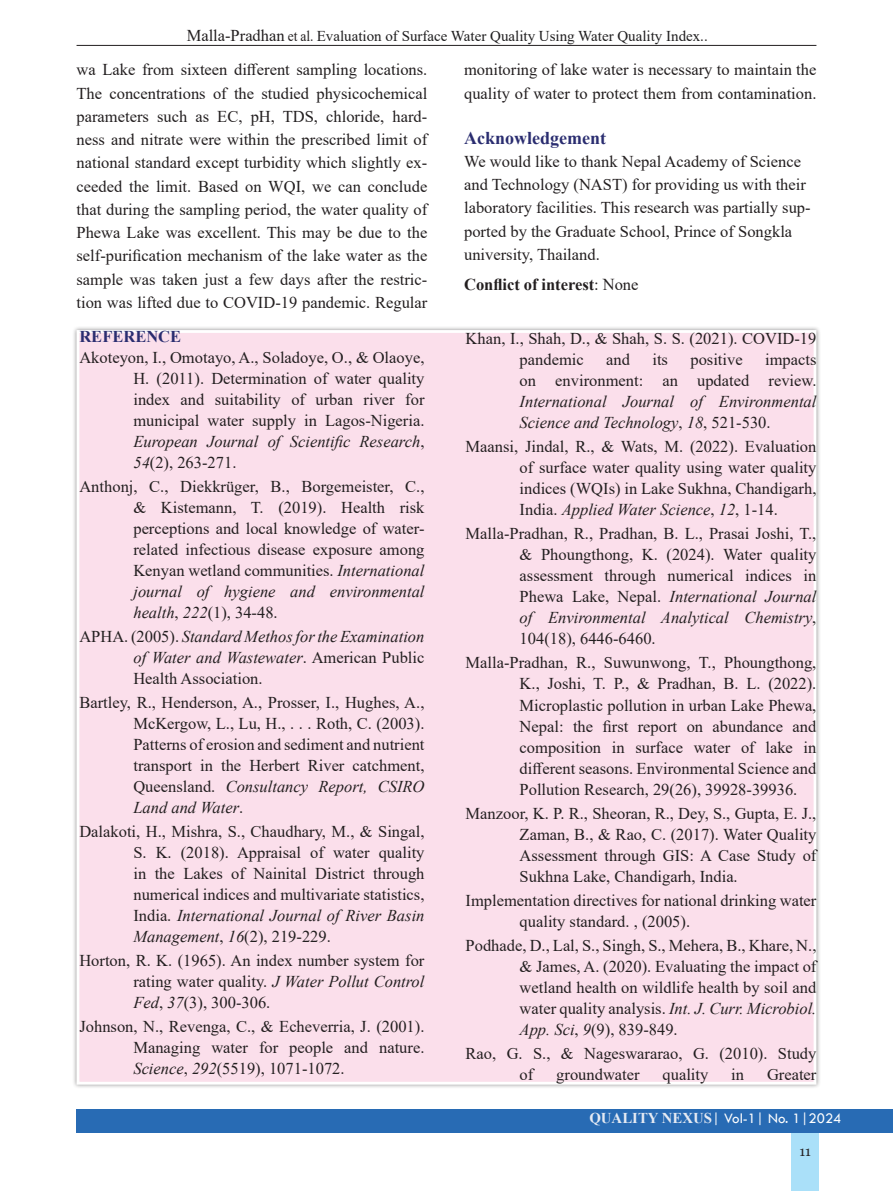
<style>
.page{position:relative;width:893px;height:1191px;background:#fff}
.page>*{position:absolute;margin:0;border:0;box-sizing:border-box;transform-origin:0 0}
.t1{font:700 18px "Times New Roman";color:#2a2d70}
.t2{font:700 16.65px "Times New Roman";color:#231f20}
.Reference{font:16.5px/21px "Times New Roman";color:#231f20;text-align:justify}
.Body_Text{font:16.5px/23.2px "Times New Roman";color:#231f20}
.Reference-2{font:italic 16.5px/21px "Times New Roman";color:#231f20;text-align:justify}
.t3{font:700 16.5px "Times New Roman";color:#2a2d70}
.t4{font:15px "Times New Roman";color:#1f1e1f}
.t5{font:15px "Tw Cen";color:#fff}
.t6{font:13.5px "Georgia";color:#231f20}
.s1{font-size:16.5px;color:#231f20}
.s2{color:#231f20}
.s3{color:#2c292a}
.s4{font-style:italic}
.s5{font-style:normal}
.s6{font-weight:400}
.s7{font-family:"Times New Roman";font-weight:700;color:#e5eaf3}
</style>
<div class="page">
<div style="left:791px;top:1132px;width:28px;height:59px;background:#aae0f9"></div>
<div style="left:77px;top:1108px;width:816px;height:24px;background:#286bb4"></div>
<hr style="left:77px;top:45px;width:739px;height:1px;background:#231f20">
<div style="left:72px;top:326px;width:749px;height:763px;background:#231f20;opacity:.5"></div>
<div style="left:77px;top:330px;width:739px;height:754px;background:#fbdfeb;border:3px solid #fff"></div>
<p class="t4" style="left:187px;top:25px;width:523px"><span class="s1">Malla-Pradhan</span> <span class="s2">et al.</span> Evaluation of Surface Water Quality Using Water Quality Index<span class="s3">..</span></p>
<p class="Body_Text" style="left:77px;top:58px;width:352px;text-align:justify">wa Lake from sixteen different sampling locations.<br>The concentrations of the studied physicochemical parameters such as EC, pH, TDS, chloride, hard&shy;ness and nitrate were within the prescribed limit of national standard except turbidity which slightly ex&shy;ceeded the limit. Based on WQI, we can conclude that during the sampling period, the water quality of Phewa Lake was excellent. This may be due to the self-purification mechanism of the lake water as the sample was taken just a few days after the restric&shy;tion was lifted due to COVID-19 pandemic. Regular</p>
<p class="t3" style="left:79px;top:325px;width:103px">REFERENCE</p>
<p class="Reference" style="left:133px;top:346px;width:293px;text-indent:-54px">Akoteyon, I., Omotayo, A., Soladoye, O., &amp; Olaoye, H. (2011). Determination of water quality index and suitability of urban river for municipal water supply in Lagos-Nigeria.<br><span class="s4">European Journal of Scientific Research</span>, <span class="s4">54</span>(2), 263-271.</p>
<p class="Reference" style="left:133px;top:475px;width:293px;text-indent:-54px">Anthonj, C., Diekkrüger, B., Borgemeister, C., &amp; Kistemann, T. (2019). Health risk perceptions and local knowledge of water&shy;related infectious disease exposure among Kenyan wetland communities. <span class="s4">International journal of hygiene and environmental health</span>, <span class="s4">222</span>(1), 34-48.</p>
<p class="Reference-2" style="left:133px;top:626px;width:293px;text-indent:-54px"><span class="s5">APHA. (2005).</span> Standard Methos for the Examination of Water and Wastewater<span class="s5">. American Public Health Association.</span></p>
<p class="Reference" style="left:133px;top:691px;width:293px;text-indent:-54px">Bartley, R., Henderson, A., Prosser, I., Hughes, A., McKergow, L., Lu, H., . . . Roth, C. (2003).<br>Patterns of erosion and sediment and nutrient transport in the Herbert River catchment, Queensland. <span class="s4">Consultancy Report, CSIRO Land and Water</span>.</p>
<p class="Reference" style="left:133px;top:820px;width:293px;text-indent:-54px">Dalakoti, H., Mishra, S., Chaudhary, M., &amp; Singal, S. K. (2018). Appraisal of water quality in the Lakes of Nainital District through numerical indices and multivariate statistics, India. <span class="s4">International Journal of River Basin Management</span>, <span class="s4">16</span>(2), 219-229.</p>
<p class="Reference" style="left:133px;top:949px;width:293px;text-indent:-54px">Horton, R. K. (1965). An index number system for rating water quality. <span class="s4">J Water Pollut Control Fed</span>, <span class="s4">37</span>(3), 300-306.</p>
<p class="Reference" style="left:133px;top:1015px;width:293px;text-indent:-54px">Johnson, N., Revenga, C., &amp; Echeverria, J. (2001).<br>Managing water for people and nature.<br><span class="s4">Science</span>, <span class="s4">292</span>(5519), 1071-1072.</p>
<p class="Body_Text" style="left:464px;top:58px;width:354px">monitoring of lake water is necessary to maintain the quality of water to protect them from contamination.</p>
<p class="t1" style="left:464px;top:125px;width:143px">Acknowledgement</p>
<p class="Body_Text" style="left:464px;top:149px;width:348px">We would like to thank Nepal Academy of Science and Technology (NAST) for providing us with their laboratory facilities. This research was partially sup&shy;ported by the Graduate School, Prince of Songkla university, Thailand.</p>
<p class="t2" style="left:464px;top:272px;width:176px">Conflict of interest<span class="s6">: None</span></p>
<p class="Reference" style="left:520px;top:328px;width:298px;text-indent:-54px">Khan, I., Shah, D., &amp; Shah, S. S. (2021). COVID-19 pandemic</p>
<p class="Reference-2" style="left:520px;top:349px;width:298px;text-indent:245px"><span class="s5">impacts on environment: an updated review.<br></span>International Journal of Environmental Science and Technology<span class="s5">,</span> 18<span class="s5">, 521-530.</span></p>
<p class="Reference" style="left:520px;top:436px;width:298px;text-indent:-54px">Maansi, Jindal, R., &amp; Wats, M. (2022). Evaluation of surface water quality using water quality indices (WQIs) in Lake Sukhna, Chandigarh, India. <span class="s4">Applied Water Science</span>, <span class="s4">12</span>, 1-14.</p>
<p class="Reference" style="left:520px;top:523px;width:298px;text-indent:-54px">Malla-Pradhan, R., Pradhan, B. L., Prasai Joshi, T., &amp; Phoungthong, K. (2024). Water quality assessment through numerical indices in Phewa Lake, Nepal. <span class="s4">International Journal of Environmental Analytical Chemistry</span>, 104(18), 6446-6460.</p>
<p class="Reference" style="left:520px;top:652px;width:298px;text-indent:-54px">Malla-Pradhan, R., Suwunwong, T., Phoungthong, K., Joshi, T. P., &amp; Pradhan, B. L. (2022).<br>Microplastic pollution in urban Lake Phewa, Nepal: the first report on abundance and composition in surface water of lake in different seasons. Environmental Science and Pollution Research, 29(26), 39928-39936.</p>
<p class="Reference" style="left:520px;top:802px;width:298px;text-indent:-54px">Manzoor, K. P. R., Sheoran, R., Dey, S., Gupta, E. J., Zaman, B., &amp; Rao, C. (2017). Water Quality Assessment through GIS: A Case Study of Sukhna Lake, Chandigarh, India.</p>
<p class="Reference" style="left:520px;top:889px;width:298px;text-indent:-54px">Implementation directives for national drinking water quality standard. , (2005).</p>
<p class="Reference" style="left:520px;top:934px;width:298px;text-indent:-54px">Podhade, D., Lal, S., Singh, S., Mehera, B., Khare, N., &amp; James, A. (2020). Evaluating the impact of wetland health on wildlife health by soil and water quality analysis. <span class="s4">Int. J. Curr. Microbiol.<br>App. Sci</span>, <span class="s4">9</span>(9), 839-849.</p>
<p class="Reference" style="left:520px;top:1042px;width:298px;text-indent:-54px">Rao, G. S., &amp; Nageswararao, G. (2010). Study of</p>
<p class="Reference" style="left:606px;top:349px;width:25px">and</p>
<p class="Reference" style="left:652px;top:349px;width:17px">its</p>
<p class="Reference" style="left:690px;top:349px;width:54px">positive</p>
<p class="Reference" style="left:556px;top:1063px;width:85px">groundwater</p>
<p class="Reference" style="left:662px;top:1063px;width:47px">quality</p>
<p class="Reference" style="left:731px;top:1063px;width:14px">in</p>
<p class="Reference" style="left:767px;top:1063px;width:51px">Greater</p>
<p class="t5" style="left:589px;top:1109px;width:254px"><span class="s7">QUALITY NEXUS</span>| Vol-1| No. 1|2024</p>
<p class="t6" style="left:799px;top:1142px;width:13px">11</p>
</div>
